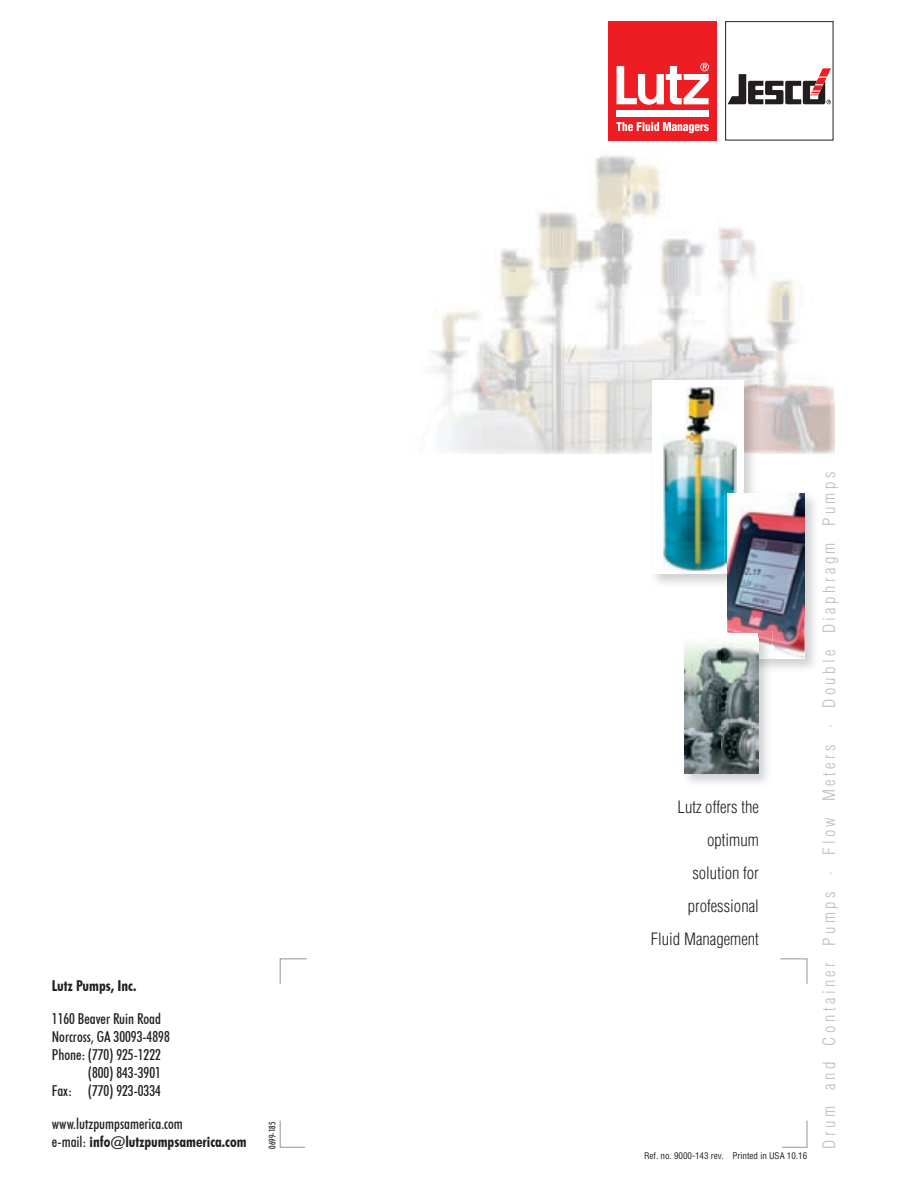
<style>
.page{position:relative;width:919px;height:1189px;background:#fff}
.page>*{position:absolute;margin:0;border:0;box-sizing:border-box;transform-origin:0 0}
.t1{font:300 condensed 16.65px/33px "Helvetica";color:#231f20;text-align:right}
.t2{font:300 condensed 16.65px "Helvetica";letter-spacing:.205em;color:#bcbdc0}
.t3{font:500 condensed 15px/18px "Futura BT";color:#231f20}
.t4{font:700 condensed 15px "Futura BT";color:#231f20}
.t5{font:condensed 9px "Helvetica";color:#231f20}
.t6{font:500 condensed 9px "Futura BT";color:#231f20}
.s1{font-weight:700}
</style>
<div class="page">
<img style="left:433px;top:155px;width:365px;height:196px">
<img style="left:433px;top:351px;width:189px;height:102px">
<img style="left:622px;top:351px;width:211px;height:51px">
<img style="left:622px;top:402px;width:27px;height:51px">
<img style="left:758px;top:402px;width:75px;height:51px">
<img style="left:649px;top:378px;width:109px;height:206px">
<div style="left:652px;top:380px;width:91px;height:193px;background:#fff"></div>
<img style="left:663px;top:387px;width:73px;height:184px">
<img style="left:772px;top:493px;width:42px;height:176px">
<img style="left:743px;top:490px;width:15px;height:3px">
<svg style="left:724px;top:573px;width:2px;height:11px"></svg>
<img style="left:724px;top:490px;width:12px;height:81px">
<img style="left:726px;top:493px;width:78px;height:165px">
<img style="left:684px;top:673px;width:83px;height:110px">
<img style="left:757px;top:658px;width:15px;height:15px">
<img style="left:726px;top:631px;width:46px;height:27px">
<div style="left:683px;top:633px;width:74px;height:140px;background:#fff"></div>
<img style="left:684px;top:639px;width:73px;height:134px">
<svg style="left:279px;top:958px;width:28px;height:26px"></svg>
<svg style="left:780px;top:958px;width:27px;height:26px"></svg>
<svg style="left:279px;top:1120px;width:26px;height:27px"></svg>
<svg style="left:782px;top:1120px;width:25px;height:27px"></svg>
<div style="left:724px;top:21px;width:109px;height:119px;border:1px solid #231f20"></div>
<svg style="left:727px;top:68px;width:103px;height:36px"></svg>
<div style="left:608px;top:21px;width:108px;height:119px;background:#ee1d23"></div>
<div style="left:616px;top:111px;width:92px;height:6px;background:#fff"></div>
<svg style="left:616px;top:63px;width:92px;height:42px"></svg>
<svg style="left:616px;top:122px;width:92px;height:11px"></svg>
<p class="t4" style="left:52px;top:976px;width:86px">Lutz Pumps, Inc.</p>
<p class="t3" style="left:52px;top:1009px;width:110px">1160 Beaver Ruin Road</p>
<p class="t3" style="left:52px;top:1027px;width:119px">Norcross, GA 30093-4898</p>
<p class="t3" style="left:52px;top:1045px;width:110px">Phone: (770) 925-1222</p>
<p class="t3" style="left:88px;top:1063px;width:74px">(800) 843-3901</p>
<p class="t3" style="left:52px;top:1081px;width:110px">Fax: (770) 923-0334</p>
<p class="t3" style="left:52px;top:1114px;width:196px">www.lutzpumpsamerica.com<br>e-mail: <span class="s1">info@lutzpumpsamerica.com</span></p>
<p class="t6" style="left:267px;top:1148px;width:28px;rotate:-90deg">0699-185</p>
<p class="t1" style="left:650px;top:789px;width:109px">Lutz offers the optimum<br>solution for professional<br>Fluid Management</p>
<p class="t5" style="left:643px;top:1149px;width:164px">Ref. no. 9000-143 rev. Printed in USA 10.16</p>
<p class="t2" style="left:818px;top:1148px;width:678px;rotate:-90deg">Drum and Container Pumps · Flow Meters · Double Diaphragm Pumps</p>
</div>
